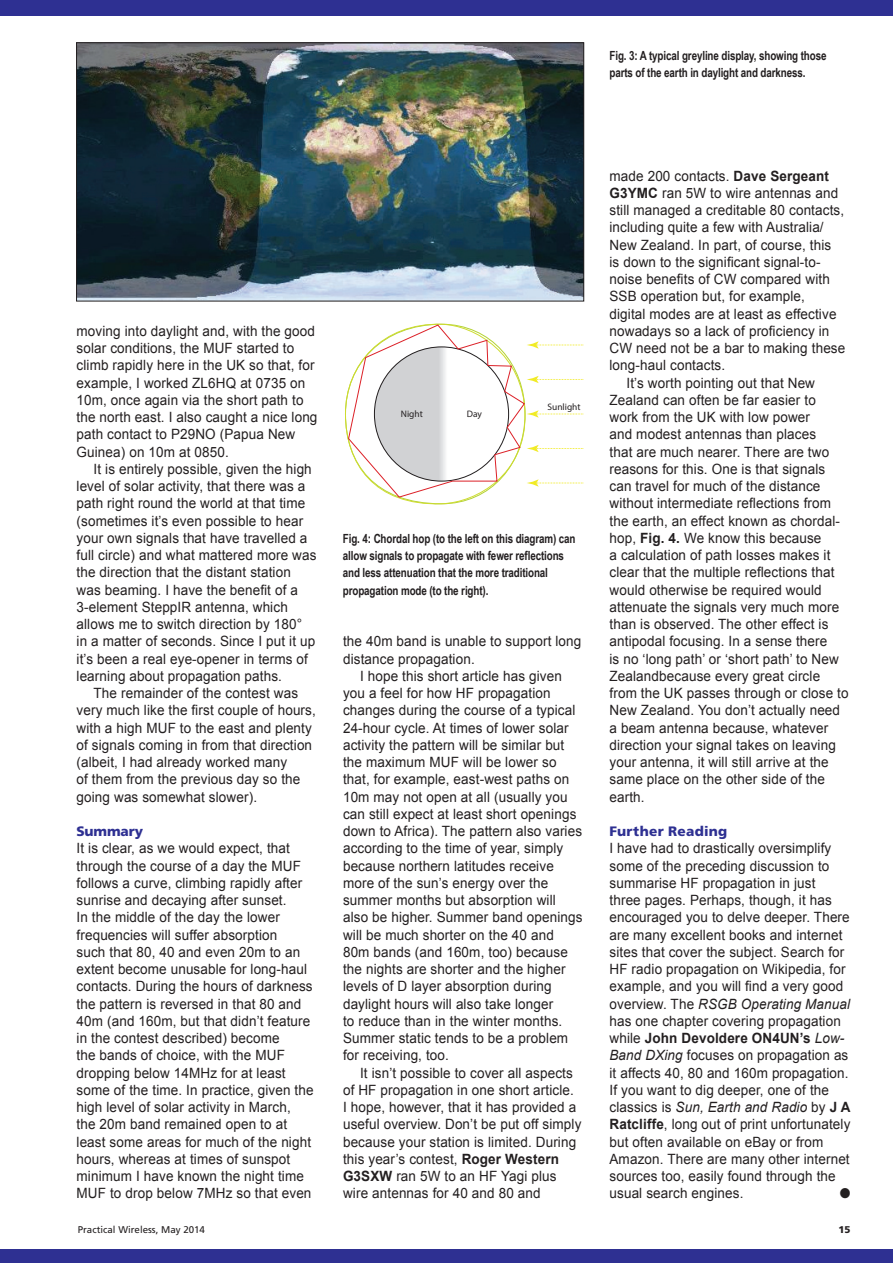
<style>
.page{position:relative;width:893px;height:1263px;background:#fff}
.page>*{position:absolute;margin:0;border:0;box-sizing:border-box;transform-origin:0 0}
.t1{font:14.1px/17.2px "Arial";letter-spacing:.01em;color:#231f20;scale:.95 1}
.t2{font:14.1px "Zapf Dingbats ITC";color:#231f20;scale:.95 1}
.t3{font:900 13.65px "Frutiger";letter-spacing:.015em;color:#2e3092}
.t4{font:900 13.65px "Frutiger";letter-spacing:-.01em;color:#2e3092}
.t5{font:700 12.6px/17.2px "Arial Narrow";letter-spacing:-.01em;color:#231f20;scale:.95 1}
.t6{font:9.75px "Frutiger";color:#231f20}
.t7{font:900 9.75px "Frutiger";color:#231f20}
.t8{font:9.45px "Myriad Pro";color:#231f20}
.s1{font-weight:700}
.s2{font-style:italic}
</style>
<div class="page">
<div style="left:0;top:0;width:893px;height:15px;background:#2e3092"></div>
<div style="left:0;top:1249px;width:893px;height:14px;background:#2e3092"></div>
<img style="left:78px;top:45px;width:504px;height:254px">
<div style="left:76px;top:43px;width:508px;height:258px;border:1px solid #231f20"></div>
<svg style="left:345px;top:323px;width:239px;height:182px"></svg>
<p class="t5" style="left:609px;top:46px;width:230px">Fig. 3: A typical greyline display, showing those parts of the earth in daylight and darkness.</p>
<p class="t1" style="left:77px;top:322px;width:255px">moving into daylight and, with the good solar conditions, the MUF started to climb rapidly here in the UK so that, for example, I worked ZL6HQ at 0735 on 10m, once again via the short path to the north east. I also caught a nice long path contact to P29NO (Papua New Guinea) on 10m at 0850.</p>
<p class="t1" style="left:77px;top:460px;width:254px;text-indent:17px">It is entirely possible, given the high level of solar activity, that there was a path right round the world at that time (sometimes it’s even possible to hear your own signals that have travelled a full circle) and what mattered more was the direction that the distant station was beaming. I have the benefit of a 3-element SteppIR antenna, which allows me to switch direction by 180°<br>in a matter of seconds. Since I put it up it’s been a real eye-opener in terms of learning about propagation paths.</p>
<p class="t1" style="left:77px;top:685px;width:253px;text-indent:17px">The remainder of the contest was very much like the first couple of hours, with a high MUF to the east and plenty of signals coming in from that direction (albeit, I had already worked many<br>of them from the previous day so the going was somewhat slower).</p>
<p class="t4" style="left:77px;top:823px;width:68px">Summary</p>
<p class="t1" style="left:77px;top:840px;width:251px">It is clear, as we would expect, that through the course of a day the MUF follows a curve, climbing rapidly after sunrise and decaying after sunset.<br>In the middle of the day the lower frequencies will suffer absorption<br>such that 80, 40 and even 20m to an extent become unusable for long-haul contacts. During the hours of darkness the pattern is reversed in that 80 and 40m (and 160m, but that didn’t feature in the contest described) become<br>the bands of choice, with the MUF dropping below 14MHz for at least some of the time. In practice, given the high level of solar activity in March,<br>the 20m band remained open to at least some areas for much of the night hours, whereas at times of sunspot minimum I have known the night time MUF to drop below 7MHz so that even</p>
<p class="t6" style="left:78px;top:1224px;width:129px">Practical Wireless, May 2014</p>
<p class="t8" style="left:401px;top:408px;width:24px">Night</p>
<p class="t8" style="left:467px;top:408px;width:17px">Day</p>
<p class="t8" style="left:548px;top:401px;width:34px">Sunlight</p>
<p class="t5" style="left:343px;top:529px;width:246px">Fig. 4: Chordal hop (to the left on this diagram) can allow signals to propagate with fewer reflections and less attenuation that the more traditional propagation mode (to the right).</p>
<p class="t1" style="left:343px;top:633px;width:252px">the 40m band is unable to support long distance propagation.</p>
<p class="t1" style="left:343px;top:667px;width:254px;text-indent:17px">I hope this short article has given you a feel for how HF propagation changes during the course of a typical 24-hour cycle. At times of lower solar activity the pattern will be similar but the maximum MUF will be lower so that, for example, east-west paths on 10m may not open at all (usually you can still expect at least short openings down to Africa). The pattern also varies according to the time of year, simply because northern latitudes receive more of the sun’s energy over the summer months but absorption will also be higher. Summer band openings will be much shorter on the 40 and 80m bands (and 160m, too) because the nights are shorter and the higher levels of D layer absorption during daylight hours will also take longer<br>to reduce than in the winter months.<br>Summer static tends to be a problem for receiving, too.</p>
<p class="t1" style="left:343px;top:1064px;width:252px;text-indent:17px">It isn’t possible to cover all aspects of HF propagation in one short article.<br>I hope, however, that it has provided a useful overview. Don’t be put off simply because your station is limited. During this year’s contest, <span class="s1">Roger Western G3SXW</span> ran 5W to an HF Yagi plus wire antennas for 40 and 80 and</p>
<p class="t1" style="left:609px;top:167px;width:250px">made 200 contacts. <span class="s1">Dave Sergeant G3YMC</span> ran 5W to wire antennas and still managed a creditable 80 contacts, including quite a few with Australia/ New Zealand. In part, of course, this<br>is down to the significant signal-to&shy;noise benefits of CW compared with SSB operation but, for example,<br>digital modes are at least as effective nowadays so a lack of proficiency in CW need not be a bar to making these long-haul contacts.</p>
<p class="t1" style="left:609px;top:374px;width:253px;text-indent:17px">It’s worth pointing out that New Zealand can often be far easier to<br>work from the UK with low power<br>and modest antennas than places<br>that are much nearer. There are two reasons for this. One is that signals can travel for much of the distance without intermediate reflections from the earth, an effect known as chordal&shy;hop, <span class="s1">Fig. 4.</span> We know this because<br>a calculation of path losses makes it clear that the multiple reflections that would otherwise be required would attenuate the signals very much more than is observed. The other effect is antipodal focusing. In a sense there<br>is no ‘long path’ or ‘short path’ to New Zealandbecause every great circle from the UK passes through or close to New Zealand. You don’t actually need a beam antenna because, whatever direction your signal takes on leaving your antenna, it will still arrive at the same place on the other side of the earth.</p>
<p class="t3" style="left:609px;top:823px;width:119px">Further Reading</p>
<p class="t1" style="left:609px;top:840px;width:255px">I have had to drastically oversimplify some of the preceding discussion to summarise HF propagation in just<br>three pages. Perhaps, though, it has encouraged you to delve deeper. There are many excellent books and internet sites that cover the subject. Search for HF radio propagation on Wikipedia, for example, and you will find a very good overview. The <span class="s2">RSGB Operating Manual </span>has one chapter covering propagation while <span class="s1">John Devoldere ON4UN’s</span> <span class="s2">Low-Band DXing</span> focuses on propagation as it affects 40, 80 and 160m propagation.<br>If you want to dig deeper, one of the classics is <span class="s2">Sun, Earth and Radio</span> by <span class="s1">J A Ratcliffe</span>, long out of print unfortunately but often available on eBay or from Amazon. There are many other internet sources too, easily found through the usual search engines.</p>
<p class="t2" style="left:840px;top:1187px;width:13px">●</p>
<p class="t7" style="left:838px;top:1223px;width:13px">15</p>
</div>
